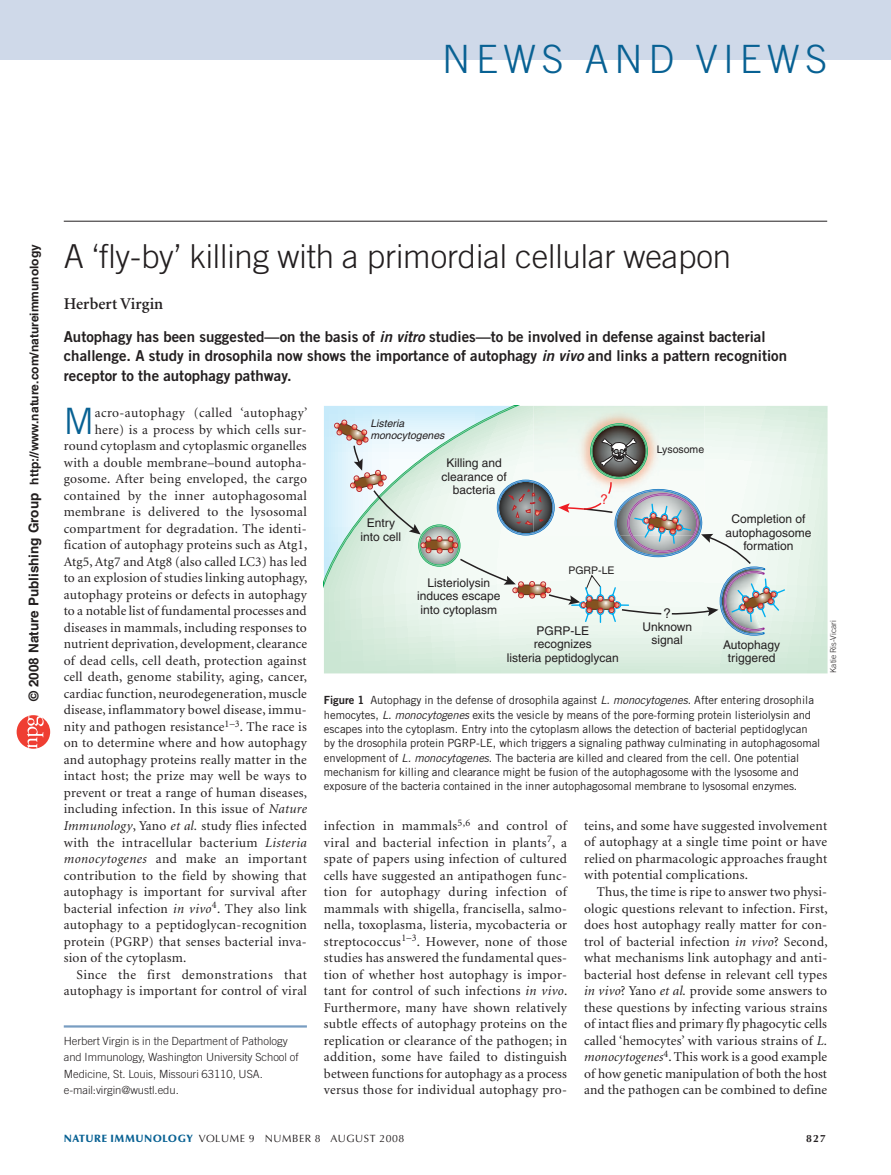
<style>
.page{position:relative;width:891px;height:1175px;background:#fff}
.page>*{position:absolute;margin:0;border:0;box-sizing:border-box;transform-origin:0 0}
.t1{font:300 39px "Trade Gothic";letter-spacing:.145em;color:#086193}
.t2{font:300 36.3px "Trade Gothic";color:#086193}
.t3{font:300 33px "Trade Gothic";letter-spacing:-.005em;color:#231f20}
.t4{font:600 16.5px "Minion";color:#231f20}
.t5{font:15px/19.5px "Trade Gothic Bold Two";color:#231f20}
.t6{font:13.5px/16.5px "Minion";letter-spacing:.02em;color:#231f20;text-align:justify}
.t7{font:13.5px "Helvetica";color:#231f20}
.t8{font:13.5px "Helvetica";color:#ee1d23}
.t9{font:12px/13.5px "Helvetica";color:#231f20;text-align:center}
.t10{font:700 12px "Helvetica";color:#231f1f}
.t11{font:11.25px/14.2px "Trade Gothic";letter-spacing:-.005em;color:#231f20}
.t12{font:300 11.25px/16.5px "Trade Gothic";letter-spacing:-.005em;color:#231f20}
.t13{font:10.5px "Optima";letter-spacing:.05em;color:#231f20}
.t14{font:italic 10.5px/12px "Helvetica";color:#231f20}
.t15{font:10.5px "Helvetica";color:#231f20}
.t16{font:700 10.5px "Optima";color:#231f20}
.t17{font:300 8.25px "Trade Gothic";letter-spacing:-.005em;color:#231f20}
.s1{font-size:13.5px}
.s2{font-family:"Arial";font-size:13.5px}
.s3{font-style:italic}
.s4{font-family:"Trade Gothic Bold Two"}
.s5{font-weight:900;color:#086193}
</style>
<div class="page">
<div style="left:0;top:0;width:891px;height:60px;background:#cfd9e9"></div>
<hr style="left:64px;top:221px;width:763px;height:1px;background:#231f20">
<hr style="left:64px;top:1025px;width:243px;height:2px;background:#789dc1">
<svg style="left:324px;top:406px;width:504px;height:267px;background:#dbeee0"></svg>
<svg style="left:324px;top:406px;width:462px;height:229px"></svg>
<svg style="left:17px;top:715px;width:33px;height:33px"></svg>
<h1 class="t1" style="left:442px;top:36px;width:92px">news</h1>
<h1 class="t1" style="left:585px;top:36px;width:213px">and vi ews</h1>
<p class="t10" style="left:27px;top:701px;width:458px;rotate:-90deg"><span class="s1">© 200</span><span class="s2">8</span> <span class="s1">Nature Publishing Group</span> http://www.nature.com/natureimmunology</p>
<h3 class="t3" style="left:64px;top:237px;width:669px">A ‘fly-by’ killing with a primordial cellular weapon</h3>
<p class="t4" style="left:64px;top:295px;width:101px">Herbert Virgin</p>
<p class="t5" style="left:64px;top:326px;width:725px">Autophagy has been suggested—on the basis of <span class="s3">in vitro</span> studies—to be involved in defense against bacterial challenge. A study in drosophila now shows the importance of autophagy <span class="s3">in vivo</span> and links a pattern recognition receptor to the autophagy pathway.</p>
<h2 class="t2" style="left:64px;top:399px;width:32px">M</h2>
<p class="t6" style="left:95px;top:405px;width:214px">acro-autophagy (called ‘autophagy’</p>
<p class="t6" style="left:95px;top:422px;width:214px">here) is a process by which cells sur-</p>
<p class="t6" style="left:64px;top:438px;width:244px">round cytoplasm and cytoplasmic organelles</p>
<p class="t6" style="left:64px;top:455px;width:245px">with a double membrane–bound autopha-</p>
<p class="t6" style="left:64px;top:471px;width:245px">gosome. After being enveloped, the cargo</p>
<p class="t6" style="left:64px;top:488px;width:245px">contained by the inner autophagosomal</p>
<p class="t6" style="left:64px;top:504px;width:245px">membrane is delivered to the lysosomal</p>
<p class="t6" style="left:64px;top:521px;width:245px">compartment for degradation. The identi-</p>
<p class="t6" style="left:64px;top:537px;width:245px">fication of autophagy proteins such as Atg1,</p>
<p class="t6" style="left:64px;top:554px;width:245px">Atg5, Atg7 and Atg8 (also called LC3) has led</p>
<p class="t6" style="left:64px;top:570px;width:245px">to an explosion of studies linking autophagy,</p>
<p class="t6" style="left:64px;top:587px;width:245px">autophagy proteins or defects in autophagy</p>
<p class="t6" style="left:64px;top:603px;width:245px">to a notable list of fundamental processes and</p>
<p class="t6" style="left:64px;top:620px;width:245px">diseases in mammals, including responses to</p>
<p class="t6" style="left:64px;top:636px;width:245px">nutrient deprivation, development, clearance</p>
<p class="t6" style="left:64px;top:653px;width:245px">of dead cells, cell death, protection against</p>
<p class="t6" style="left:64px;top:669px;width:245px">cell death, genome stability, aging, cancer,</p>
<p class="t6" style="left:64px;top:686px;width:245px">cardiac function, neurodegeneration, muscle</p>
<p class="t6" style="left:64px;top:702px;width:245px">disease, inflammatory bowel disease, immu-</p>
<p class="t6" style="left:64px;top:719px;width:245px">nity and pathogen resistance<sup>1–3</sup>. The race is</p>
<p class="t6" style="left:64px;top:735px;width:244px">on to determine where and how autophagy</p>
<p class="t6" style="left:64px;top:752px;width:245px">and autophagy proteins really matter in the</p>
<p class="t6" style="left:64px;top:768px;width:245px">intact host; the prize may well be ways to</p>
<p class="t6" style="left:64px;top:785px;width:245px">prevent or treat a range of human diseases,</p>
<p class="t6" style="left:64px;top:801px;width:245px">including infection. In this issue of <span class="s3">Nature</span></p>
<p class="t6" style="left:64px;top:818px;width:245px"><span class="s3">Immunology</span>, Yano <span class="s3">et al.</span> study flies infected</p>
<p class="t6" style="left:64px;top:834px;width:245px">with the intracellular bacterium <span class="s3">Listeria</span></p>
<p class="t6" style="left:64px;top:851px;width:245px"><span class="s3">monocytogenes</span> and make an important</p>
<p class="t6" style="left:64px;top:867px;width:244px">contribution to the field by showing that</p>
<p class="t6" style="left:64px;top:884px;width:245px">autophagy is important for survival after</p>
<p class="t6" style="left:64px;top:900px;width:245px">bacterial infection <span class="s3">in vivo</span><sup>4</sup>. They also link</p>
<p class="t6" style="left:64px;top:917px;width:245px">autophagy to a peptidoglycan-recognition</p>
<p class="t6" style="left:64px;top:933px;width:245px">protein (PGRP) that senses bacterial inva-</p>
<p class="t6" style="left:64px;top:950px;width:124px">sion of the cytoplasm.</p>
<p class="t6" style="left:77px;top:966px;width:232px">Since the first demonstrations that</p>
<p class="t6" style="left:64px;top:983px;width:245px">autophagy is important for control of viral</p>
<p class="t12" style="left:64px;top:1032px;width:236px">Herbert Virgin is in the Department of Pathology and Immunology, Washington University School of Medicine, St. Louis, Missouri 63110, USA. e-mail:virgin@wustl.edu.</p>
<p class="t14" style="left:370px;top:417px;width:76px">Listeria monocytogenes</p>
<p class="t9" style="left:361px;top:516px;width:42px">Entry into cell</p>
<p class="t9" style="left:442px;top:456px;width:67px">Killing and clearance of bacteria</p>
<p class="t9" style="left:417px;top:576px;width:85px">Listeriolysin induces escape into cytoplasm</p>
<p class="t8" style="left:600px;top:492px;width:9px">?</p>
<p class="t15" style="left:568px;top:564px;width:48px">PGRP-LE</p>
<p class="t15" style="left:657px;top:443px;width:49px">Lysosome</p>
<p class="t7" style="left:663px;top:605px;width:9px">?</p>
<p class="t9" style="left:507px;top:623px;width:114px">PGRP-LE recognizes<br>listeria peptidoglycan</p>
<p class="t9" style="left:642px;top:620px;width:51px">Unknown signal</p>
<p class="t9" style="left:726px;top:512px;width:88px">Completion of autophagosome formation</p>
<p class="t9" style="left:723px;top:638px;width:59px">Autophagy triggered</p>
<p class="t11" style="left:324px;top:693px;width:498px"><span class="s4">Figure 1</span> Autophagy in the defense of drosophila against <span class="s3">L. monocytogenes</span>. After entering drosophila hemocytes, <span class="s3">L. monocytogenes</span> exits the vesicle by means of the pore-forming protein listeriolysin and escapes into the cytoplasm. Entry into the cytoplasm allows the detection of bacterial peptidoglycan by the drosophila protein PGRP-LE, which triggers a signaling pathway culminating in autophagosomal envelopment of <span class="s3">L. monocytogenes</span>. The bacteria are killed and cleared from the cell. One potential mechanism for killing and clearance might be fusion of the autophagosome with the lysosome and exposure of the bacteria contained in the inner autophagosomal membrane to lysosomal enzymes.</p>
<p class="t17" style="left:828px;top:672px;width:54px;rotate:-90deg">Katie Ris-Vicari</p>
<p class="t6" style="left:324px;top:818px;width:245px">infection in mammals<sup>5,6</sup> and control of viral and bacterial infection in plants<sup>7</sup>, a spate of papers using infection of cultured cells have suggested an antipathogen func&shy;tion for autophagy during infection of mammals with shigella, francisella, salmo&shy;nella, toxoplasma, listeria, mycobacteria or streptococcus<sup>1–3</sup>. However, none of those studies has answered the fundamental ques&shy;tion of whether host autophagy is impor&shy;tant for control of such infections <span class="s3">in vivo</span>.<br>Furthermore, many have shown relatively subtle effects of autophagy proteins on the replication or clearance of the pathogen; in addition, some have failed to distinguish between functions for autophagy as a process versus those for individual autophagy pro-</p>
<p class="t6" style="left:584px;top:818px;width:245px">teins, and some have suggested involvement of autophagy at a single time point or have relied on pharmacologic approaches fraught with potential complications.</p>
<p class="t6" style="left:584px;top:884px;width:245px;text-indent:13px">Thus, the time is ripe to answer two physi&shy;ologic questions relevant to infection. First, does host autophagy really matter for con&shy;trol of bacterial infection <span class="s3">in vivo</span>? Second, what mechanisms link autophagy and anti&shy;bacterial host defense in relevant cell types <span class="s3">in vivo</span>? Yano <span class="s3">et al.</span> provide some answers to these questions by infecting various strains of intact flies and primary fly phagocytic cells called ‘hemocytes’ with various strains of <span class="s3">L. monocytogenes</span><sup>4</sup>. This work is a good example of how genetic manipulation of both the host and the pathogen can be combined to define</p>
<p class="t13" style="left:64px;top:1132px;width:342px"><span class="s5">NATURE IMMUNOLOGY</span> VOLUME 9 NUMBER 8 AUGUST 2008</p>
<p class="t16" style="left:806px;top:1132px;width:21px">827</p>
</div>
